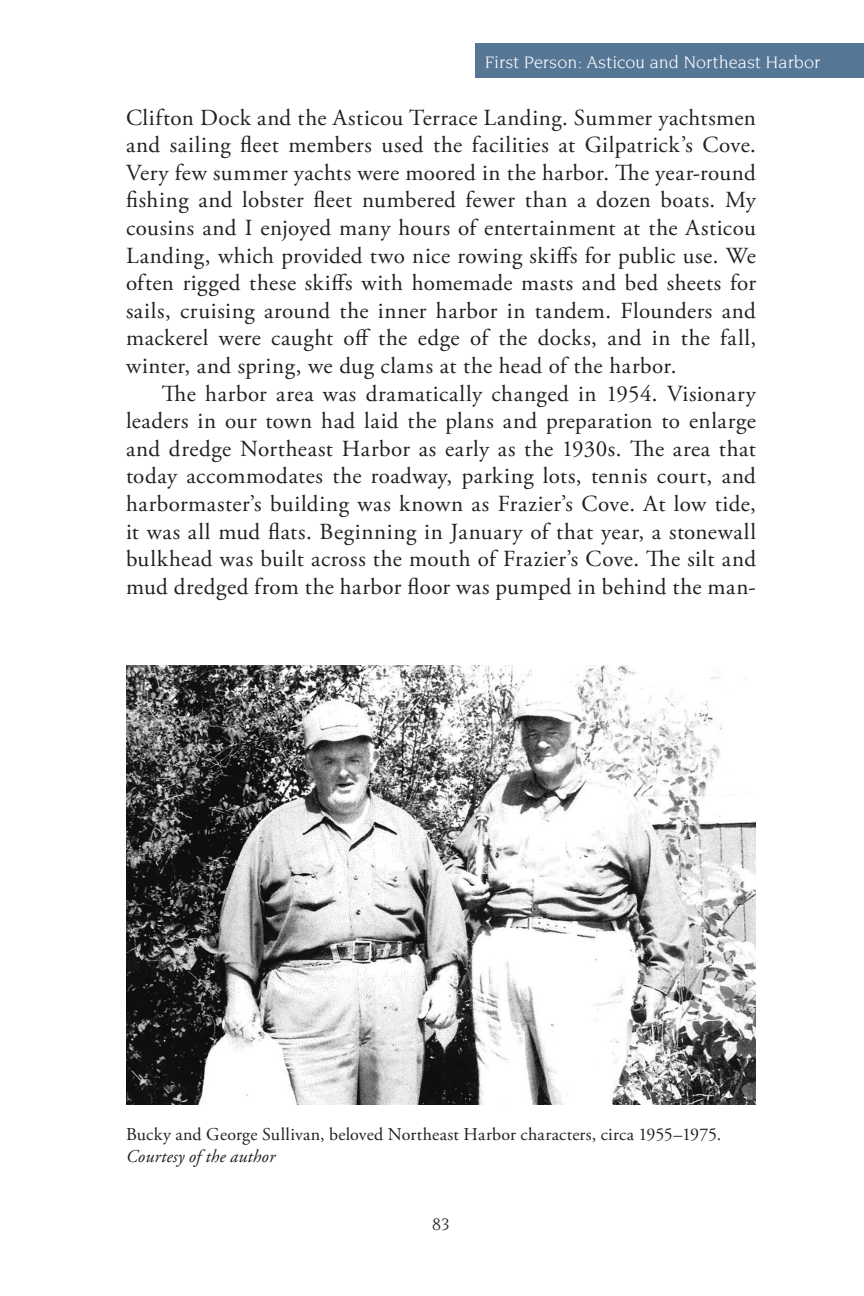
<style>
.page{position:relative;width:864px;height:1296px;background:#fff}
.page>*{position:absolute;margin:0;border:0;box-sizing:border-box;transform-origin:0 0}
.body{font:23px/27.6px "Adobe Garamond Pro";letter-spacing:.025em;color:#231f20;text-align:justify}
.t1{font:18px/21.6px "Adobe Garamond Pro";letter-spacing:.01em;color:#231f20}
.t2{font:18px "Novarese";letter-spacing:.005em;color:#fff}
.t3{font:italic 18px "Novarese";color:#231f20}
.s1{font-style:italic}
</style>
<div class="page">
<div style="left:476px;top:43px;width:388px;height:35px;background:#567696"></div>
<img style="left:126px;top:665px;width:630px;height:440px">
<p class="t2" style="left:485px;top:52px;width:337px">First Person: Asticou and Northeast Harbor</p>
<p class="body" style="left:126px;top:104px;width:632px">Clifton Dock and the Asticou Terrace Landing. Summer yachtsmen and sailing fleet members used the facilities at Gilpatrick’s Cove.<br>Very few summer yachts were moored in the harbor. The year-round fishing and lobster fleet numbered fewer than a dozen boats. My cousins and I enjoyed many hours of entertainment at the Asticou Landing, which provided two nice rowing skiffs for public use. We often rigged these skiffs with homemade masts and bed sheets for sails, cruising around the inner harbor in tandem. Flounders and mackerel were caught off the edge of the docks, and in the fall, winter, and spring, we dug clams at the head of the harbor.</p>
<p class="body" style="left:126px;top:380px;width:632px;text-indent:36px">The harbor area was dramatically changed in 1954. Visionary leaders in our town had laid the plans and preparation to enlarge and dredge Northeast Harbor as early as the 1930s. The area that today accommodates the roadway, parking lots, tennis court, and harbormaster’s building was known as Frazier’s Cove. At low tide, it was all mud flats. Beginning in January of that year, a stonewall bulkhead was built across the mouth of Frazier’s Cove. The silt and mud dredged from the harbor floor was pumped in behind the man-</p>
<p class="t1" style="left:126px;top:1125px;width:597px">Bucky and George Sullivan, beloved Northeast Harbor characters, circa 1955–1975.<br><span class="s1">Courtesy of the author</span></p>
<p class="t3" style="left:432px;top:1215px;width:19px">83</p>
</div>
